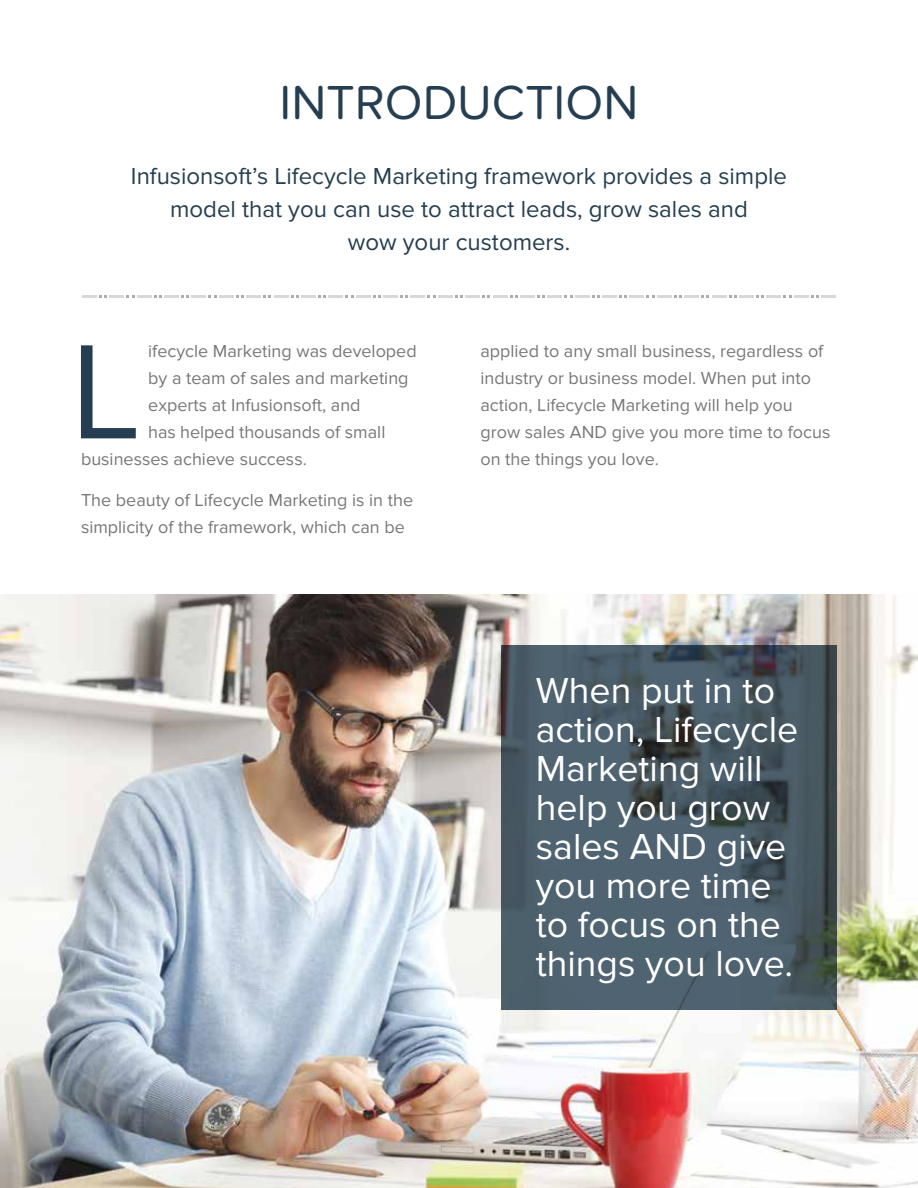
<style>
.page{position:relative;width:918px;height:1188px;background:#fff}
.page>*{position:absolute;margin:0;border:0;box-sizing:border-box;transform-origin:0 0}
.t1{font:139.5px "Proxima Nova";color:#253e51}
.t2{font:49.5px "Proxima Nova Soft";color:#253e51}
.t3{font:37.5px/39px "Proxima Nova";color:#fff}
.t4{font:24px/33px "Proxima Nova";color:#253e51;text-align:center}
.t5{font:18px/27px "Proxima Nova";color:#777878}
</style>
<div class="page">
<img style="left:0;top:594px;width:918px;height:594px">
<hr style="left:82px;top:295px;width:15px;height:3px;background:#dad8d7">
<hr style="left:109px;top:295px;width:15px;height:3px;background:#dad8d7">
<svg style="left:99px;top:295px;width:8px;height:3px"></svg>
<hr style="left:137px;top:295px;width:15px;height:3px;background:#dad8d7">
<svg style="left:126px;top:295px;width:9px;height:3px"></svg>
<hr style="left:164px;top:295px;width:15px;height:3px;background:#dad8d7">
<svg style="left:154px;top:295px;width:8px;height:3px"></svg>
<hr style="left:192px;top:295px;width:14px;height:3px;background:#dad8d7">
<svg style="left:181px;top:295px;width:8px;height:3px"></svg>
<hr style="left:219px;top:295px;width:15px;height:3px;background:#dad8d7">
<svg style="left:209px;top:295px;width:8px;height:3px"></svg>
<hr style="left:246px;top:295px;width:15px;height:3px;background:#dad8d7">
<svg style="left:236px;top:295px;width:8px;height:3px"></svg>
<hr style="left:274px;top:295px;width:14px;height:3px;background:#dad8d7">
<svg style="left:263px;top:295px;width:8px;height:3px"></svg>
<hr style="left:301px;top:295px;width:15px;height:3px;background:#dad8d7">
<svg style="left:291px;top:295px;width:8px;height:3px"></svg>
<hr style="left:328px;top:295px;width:15px;height:3px;background:#dad8d7">
<svg style="left:318px;top:295px;width:8px;height:3px"></svg>
<hr style="left:356px;top:295px;width:15px;height:3px;background:#dad8d7">
<svg style="left:345px;top:295px;width:9px;height:3px"></svg>
<hr style="left:383px;top:295px;width:15px;height:3px;background:#dad8d7">
<svg style="left:373px;top:295px;width:8px;height:3px"></svg>
<hr style="left:411px;top:295px;width:14px;height:3px;background:#dad8d7">
<svg style="left:400px;top:295px;width:8px;height:3px"></svg>
<hr style="left:438px;top:295px;width:15px;height:3px;background:#dad8d7">
<svg style="left:428px;top:295px;width:8px;height:3px"></svg>
<hr style="left:465px;top:295px;width:15px;height:3px;background:#dad8d7">
<svg style="left:455px;top:295px;width:8px;height:3px"></svg>
<hr style="left:493px;top:295px;width:14px;height:3px;background:#dad8d7">
<svg style="left:482px;top:295px;width:8px;height:3px"></svg>
<hr style="left:520px;top:295px;width:15px;height:3px;background:#dad8d7">
<svg style="left:510px;top:295px;width:8px;height:3px"></svg>
<hr style="left:547px;top:295px;width:15px;height:3px;background:#dad8d7">
<svg style="left:537px;top:295px;width:8px;height:3px"></svg>
<hr style="left:575px;top:295px;width:15px;height:3px;background:#dad8d7">
<svg style="left:564px;top:295px;width:9px;height:3px"></svg>
<hr style="left:602px;top:295px;width:15px;height:3px;background:#dad8d7">
<svg style="left:592px;top:295px;width:8px;height:3px"></svg>
<hr style="left:630px;top:295px;width:14px;height:3px;background:#dad8d7">
<svg style="left:619px;top:295px;width:8px;height:3px"></svg>
<hr style="left:657px;top:295px;width:15px;height:3px;background:#dad8d7">
<svg style="left:647px;top:295px;width:8px;height:3px"></svg>
<hr style="left:684px;top:295px;width:15px;height:3px;background:#dad8d7">
<svg style="left:674px;top:295px;width:8px;height:3px"></svg>
<hr style="left:712px;top:295px;width:14px;height:3px;background:#dad8d7">
<svg style="left:701px;top:295px;width:8px;height:3px"></svg>
<hr style="left:739px;top:295px;width:15px;height:3px;background:#dad8d7">
<svg style="left:729px;top:295px;width:8px;height:3px"></svg>
<hr style="left:766px;top:295px;width:15px;height:3px;background:#dad8d7">
<svg style="left:756px;top:295px;width:8px;height:3px"></svg>
<hr style="left:794px;top:295px;width:15px;height:3px;background:#dad8d7">
<svg style="left:783px;top:295px;width:9px;height:3px"></svg>
<hr style="left:821px;top:295px;width:15px;height:3px;background:#dad8d7">
<svg style="left:811px;top:295px;width:8px;height:3px"></svg>
<svg style="left:501px;top:646px;width:336px;height:364px;background:#485a65"></svg>
<h2 class="t2" style="left:280px;top:74px;width:360px">INTRODUCTION</h2>
<h3 class="t4" style="left:131px;top:160px;width:658px">Infusionsoft’s Lifecycle Marketing framework provides a simple model that you can use to attract leads, grow sales and<br>wow your customers.</h3>
<h1 class="t1" style="left:70px;top:312px;width:73px">L</h1>
<p class="t5" style="left:148px;top:338px;width:270px">ifecycle Marketing was developed</p>
<p class="t5" style="left:148px;top:365px;width:262px">by a team of sales and marketing</p>
<p class="t5" style="left:148px;top:392px;width:214px">experts at Infusionsoft, and</p>
<p class="t5" style="left:148px;top:419px;width:239px">has helped thousands of small</p>
<p class="t5" style="left:81px;top:446px;width:227px">businesses achieve success.</p>
<p class="t5" style="left:81px;top:487px;width:334px">The beauty of Lifecycle Marketing is in the simplicity of the framework, which can be</p>
<p class="t5" style="left:480px;top:338px;width:352px">applied to any small business, regardless of industry or business model. When put into action, Lifecycle Marketing will help you grow sales AND give you more time to focus on the things you love.</p>
<h3 class="t3" style="left:536px;top:672px;width:264px">When put in to action, Lifecycle<br>Marketing will help you grow sales AND give you more time to focus on the things you love.</h3>
</div>
